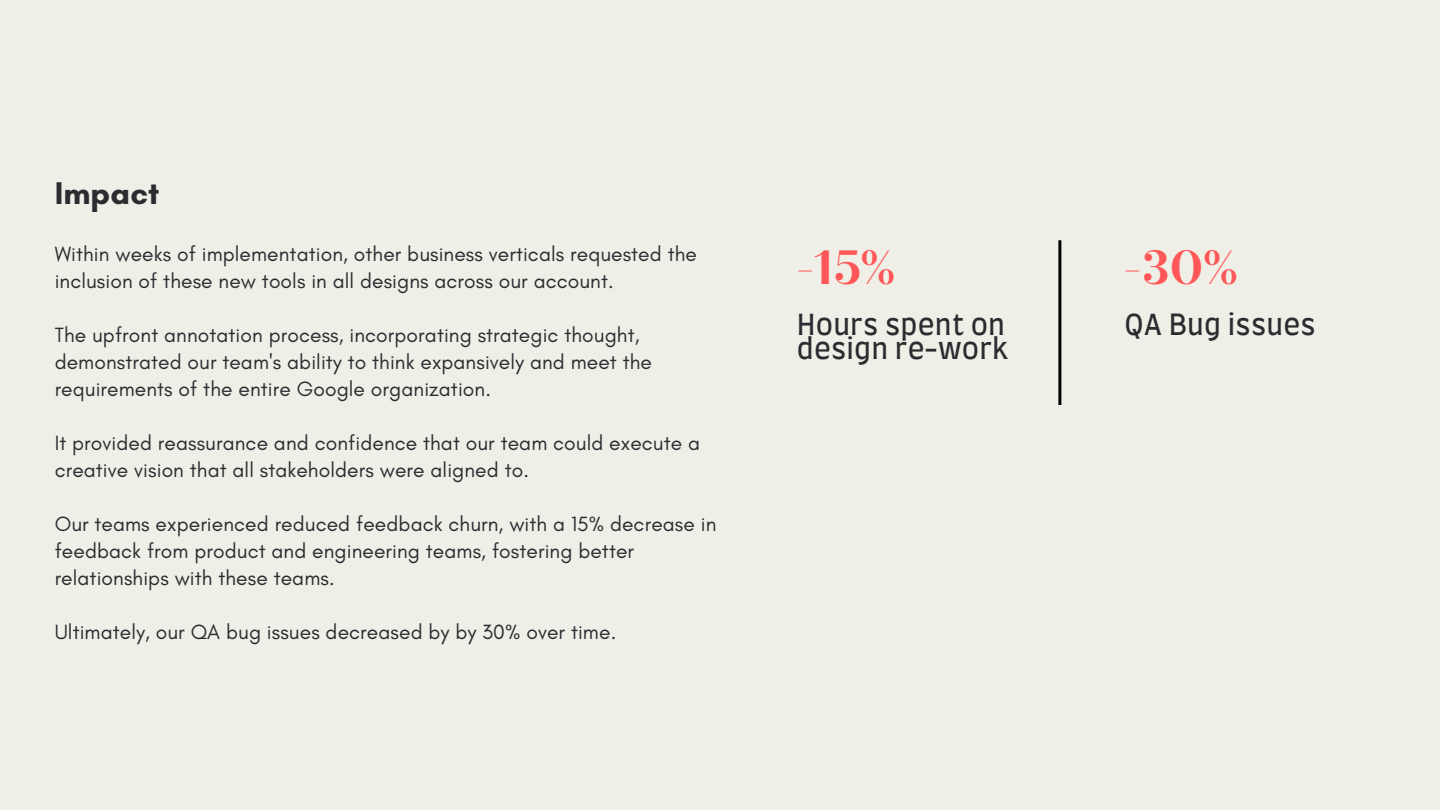
<style>
.page{position:relative;width:1440px;height:810px;background:#efeee7}
.page>*{position:absolute;margin:0;border:0;box-sizing:border-box;transform-origin:0 0}
.t1{font:700 48px "Quiche Display";color:#ff5757}
.t2{font:700 32px "Glacial Indifference";letter-spacing:.005em;color:#2b2c30}
.t3{font:28px/24.8px "Farro";letter-spacing:.005em;color:#2b2c30}
.t4{font:21px/27px "Glacial Indifference";letter-spacing:.005em;color:#2b2c30}
</style>
<div class="page">
<hr style="left:1058px;top:240px;width:3px;height:165px;background:#000">
<h2 class="t2" style="left:55px;top:173px;width:106px">Impact</h2>
<p class="t4" style="left:55px;top:241px;width:644px">Within weeks of implementation, other business verticals requested the inclusion of these new tools in all designs across our account.</p>
<p class="t4" style="left:55px;top:322px;width:599px">The upfront annotation process, incorporating strategic thought, demonstrated our team's ability to think expansively and meet the requirements of the entire Google organization.</p>
<p class="t4" style="left:55px;top:430px;width:647px">It provided reassurance and confidence that our team could execute a creative vision that all stakeholders were aligned to.</p>
<p class="t4" style="left:55px;top:511px;width:663px">Our teams experienced reduced feedback churn, with a 15% decrease in feedback from product and engineering teams, fostering better relationships with these teams.</p>
<p class="t4" style="left:55px;top:619px;width:563px">Ultimately, our QA bug issues decreased by by 30% over time.</p>
<h1 class="t1" style="left:796px;top:239px;width:101px">-15%</h1>
<h3 class="t1" style="left:1124px;top:239px;width:116px">-30%</h3>
<h1 class="t3" style="left:797px;top:314px;width:213px">Hours spent on design re-work</h1>
<h3 class="t3" style="left:1125px;top:314px;width:193px">QA Bug issues</h3>
</div>
